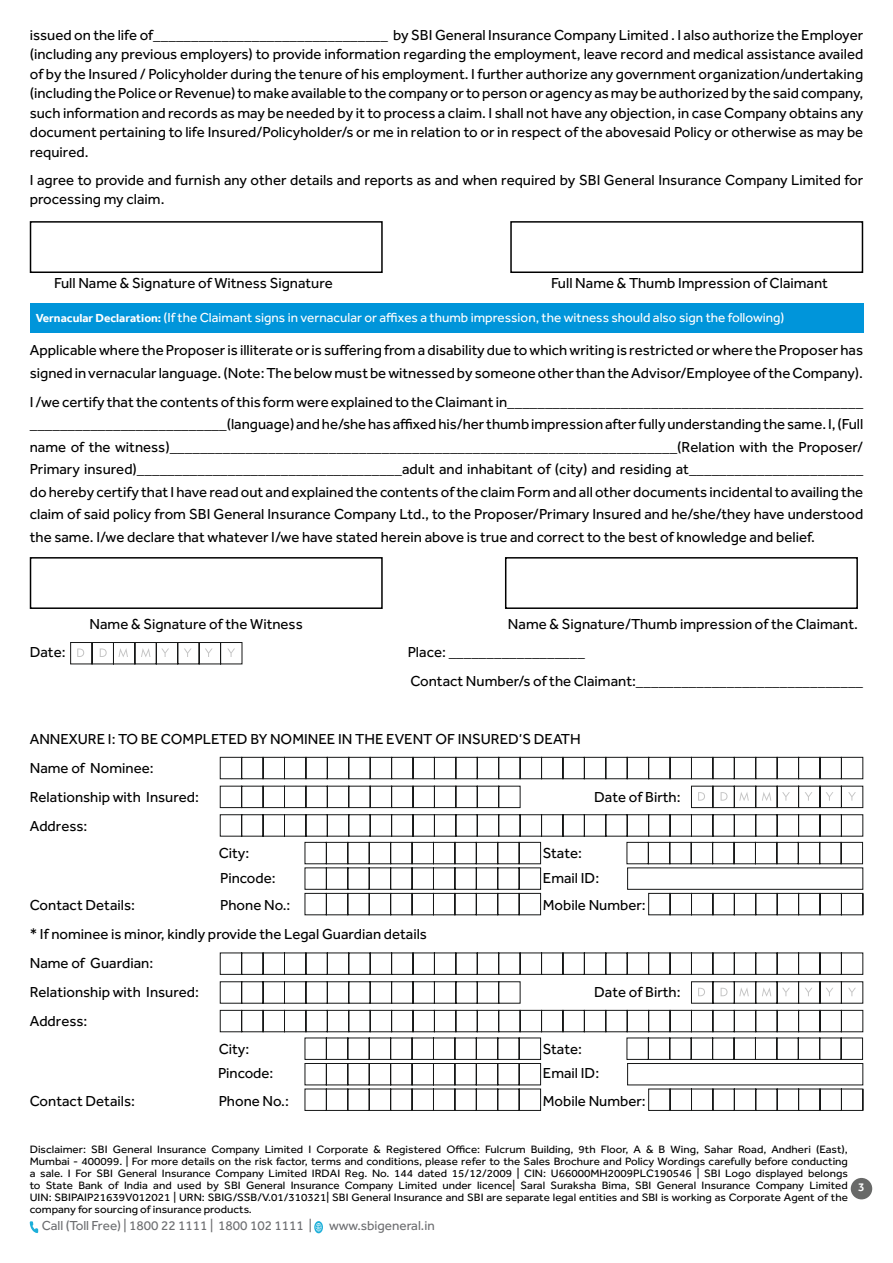
<style>
.page{position:relative;width:893px;height:1263px;background:#fff}
.page>*{position:absolute;margin:0;border:0;box-sizing:border-box;transform-origin:0 0}
.t1{font:15px/19.5px "Effra";color:#000}
.t2{font:13.5px "Effra";color:#fff}
.t3{font:13.5px "Effra";color:#6d6e71}
.t4{font:500 12px "Effra";color:#fff}
.t5{font:11.1px/12px "Effra";color:#000;text-align:justify;scale:1.05 1}
.s1{font-weight:700;font-size:12px}
</style>
<div class="page">
<svg style="left:30px;top:1221px;width:8px;height:12px"></svg>
<svg style="left:314px;top:1221px;width:9px;height:12px"></svg>
<svg style="left:316px;top:1223px;width:6px;height:8px"></svg>
<div style="left:851px;top:1178px;width:21px;height:21px;background:#686968;border-radius:50%"></div>
<div style="left:30px;top:303px;width:833px;height:30px;background:#0095da"></div>
<div style="left:30px;top:221px;width:353px;height:52px;border:2px solid #000"></div>
<div style="left:30px;top:557px;width:353px;height:52px;border:2px solid #000"></div>
<div style="left:510px;top:221px;width:353px;height:52px;border:2px solid #000"></div>
<div style="left:505px;top:557px;width:353px;height:52px;border:2px solid #000"></div>
<svg style="left:70px;top:642px;width:173px;height:23px"></svg>
<svg style="left:691px;top:785px;width:173px;height:23px"></svg>
<svg style="left:219px;top:756px;width:645px;height:23px"></svg>
<svg style="left:219px;top:785px;width:302px;height:23px"></svg>
<svg style="left:219px;top:814px;width:645px;height:101px"></svg>
<svg style="left:219px;top:952px;width:645px;height:23px"></svg>
<svg style="left:219px;top:981px;width:645px;height:130px"></svg>
<p class="t1" style="left:30px;top:25px;width:835px;text-align:justify">issued on the life of_______________________________ by SBI General Insurance Company Limited . I also authorize the Employer (including any previous employers) to provide information regarding the employment, leave record and medical assistance availed of by the Insured / Policyholder during the tenure of his employment. I further authorize any government organization/undertaking (including the Police or Revenue) to make available to the company or to person or agency as may be authorized by the said company, such information and records as may be needed by it to process a claim. I shall not have any objection, in case Company obtains any document pertaining to life Insured/Policyholder/s or me in relation to or in respect of the abovesaid Policy or otherwise as may be required.</p>
<p class="t1" style="left:30px;top:170px;width:835px">I agree to provide and furnish any other details and reports as and when required by SBI General Insurance Company Limited for processing my claim.</p>
<p class="t1" style="left:54px;top:273px;width:280px">Full Name &amp; Signature of Witness Signature</p>
<p class="t1" style="left:551px;top:273px;width:278px">Full Name &amp; Thumb Impression of Claimant</p>
<p class="t2" style="left:36px;top:310px;width:750px"><span class="s1">Vernacular Declaration:</span> (If the Claimant signs in vernacular or affixes a thumb impression, the witness should also sign the following)</p>
<p class="t1" style="left:30px;top:339px;width:835px;line-height:22.5px">Applicable where the Proposer is illiterate or is suffering from a disability due to which writing is restricted or where the Proposer has signed in vernacular language. (Note: The below must be witnessed by someone other than the Advisor/Employee of the Company).</p>
<p class="t1" style="left:30px;top:390px;width:835px;line-height:22.5px;text-align:justify">I /we certify that the contents of this form were explained to the Claimant in_______________________________________________ __________________________(language) and he/she has affixed his/her thumb impression after fully understanding the same. I, (Full name of the witness)___________________________________________________________________(Relation with the Proposer/ Primary insured)___________________________________adult and inhabitant of (city) and residing at_______________________ do hereby certify that I have read out and explained the contents of the claim Form and all other documents incidental to availing the claim of said policy from SBI General Insurance Company Ltd., to the Proposer/Primary Insured and he/she/they have understood the same. I/we declare that whatever I/we have stated herein above is true and correct to the best of knowledge and belief.</p>
<p class="t1" style="left:89px;top:614px;width:215px">Name &amp; Signature of the Witness</p>
<p class="t1" style="left:508px;top:614px;width:352px">Name &amp; Signature/Thumb impression of the Claimant.</p>
<p class="t1" style="left:30px;top:642px;width:37px">Date:</p>
<p class="t1" style="left:408px;top:638px;width:457px;line-height:28.8px">Place: __________________<br>Contact Number/s of the Claimant:______________________________</p>
<p class="t1" style="left:30px;top:724px;width:553px;line-height:28.8px">ANNEXURE I: TO BE COMPLETED BY NOMINEE IN THE EVENT OF INSURED’S DEATH<br>Name of Nominee:<br>Relationship with Insured:</p>
<p class="t1" style="left:30px;top:816px;width:59px">Address:</p>
<p class="t1" style="left:594px;top:787px;width:88px">Date of Birth:</p>
<p class="t1" style="left:219px;top:843px;width:32px">City:</p>
<p class="t1" style="left:543px;top:843px;width:41px">State:</p>
<p class="t1" style="left:220px;top:868px;width:57px">Pincode:</p>
<p class="t1" style="left:543px;top:868px;width:58px">Email ID:</p>
<p class="t1" style="left:30px;top:895px;width:107px">Contact Details:</p>
<p class="t1" style="left:220px;top:895px;width:72px">Phone No.:</p>
<p class="t1" style="left:543px;top:895px;width:104px">Mobile Number:</p>
<p class="t1" style="left:30px;top:920px;width:399px;line-height:28.8px">* If nominee is minor, kindly provide the Legal Guardian details<br>Name of Guardian:<br>Relationship with Insured:</p>
<p class="t1" style="left:594px;top:982px;width:88px">Date of Birth:</p>
<p class="t1" style="left:30px;top:1011px;width:59px">Address:</p>
<p class="t1" style="left:219px;top:1039px;width:32px">City:</p>
<p class="t1" style="left:543px;top:1039px;width:41px">State:</p>
<p class="t1" style="left:218px;top:1063px;width:57px">Pincode:</p>
<p class="t1" style="left:543px;top:1063px;width:58px">Email ID:</p>
<p class="t1" style="left:30px;top:1091px;width:107px">Contact Details:</p>
<p class="t1" style="left:219px;top:1091px;width:72px">Phone No.:</p>
<p class="t1" style="left:543px;top:1091px;width:104px">Mobile Number:</p>
<p class="t5" style="left:30px;top:1143px;width:781px">Disclaimer: SBI General Insurance Company Limited I Corporate &amp; Registered Office: Fulcrum Building, 9th Floor, A &amp; B Wing, Sahar Road, Andheri (East), Mumbai - 400099. | For more details on the risk factor, terms and conditions, please refer to the Sales Brochure and Policy Wordings carefully before conducting a sale. I For SBI General Insurance Company Limited IRDAI Reg. No. 144 dated 15/12/2009 | CIN: U66000MH2009PLC190546 | SBI Logo displayed belongs to State Bank of India and used by SBI General Insurance Company Limited under licence| Saral Suraksha Bima, SBI General Insurance Company Limited UIN: SBIPAIP21639V012021 | URN: SBIG/SSB/V.01/310321| SBI General Insurance and SBI are separate legal entities and SBI is working as Corporate Agent of the company for sourcing of insurance products.</p>
<p class="t3" style="left:42px;top:1218px;width:272px">Call (Toll Free) | 1800 22 1111 | 1800 102 1111 |</p>
<p class="t3" style="left:329px;top:1218px;width:107px">www.sbigeneral.in</p>
<p class="t4" style="left:858px;top:1180px;width:14px">3<sup>1</sup></p>
</div>
